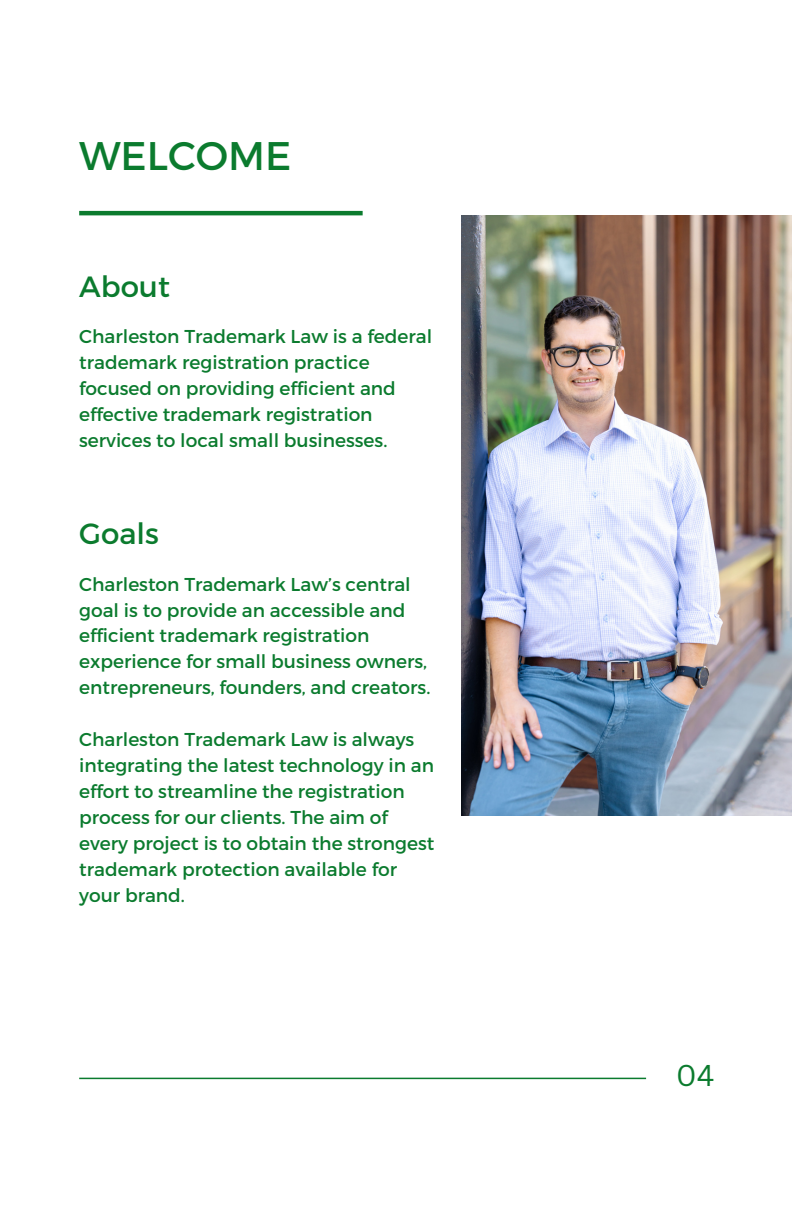
<style>
.page{position:relative;width:792px;height:1224px;background:#fff}
.page>*{position:absolute;margin:0;border:0;box-sizing:border-box;transform-origin:0 0}
.t1{font:40px "Montserrat";color:#0b7b2e}
.t2{font:29.2px "Montserrat";color:#0b7b2e}
.t3{font:29.2px "Canva Sans";color:#0b7b2e}
.t4{font:18.6px/26px "Montserrat";color:#0b7b2e}
</style>
<div class="page">
<hr style="left:79px;top:1078px;width:567px;height:1px;background:#0b7b2e">
<hr style="left:79px;top:211px;width:284px;height:4px;background:#0b7b2e">
<img style="left:462px;top:215px;width:330px;height:600px">
<h1 class="t1" style="left:79px;top:130px;width:214px">WELCOME</h1>
<h2 class="t2" style="left:79px;top:268px;width:92px">About</h2>
<p class="t4" style="left:79px;top:323px;width:354px">Charleston Trademark Law is a federal trademark registration practice focused on providing efficient and effective trademark registration services to local small businesses.</p>
<h2 class="t2" style="left:79px;top:515px;width:81px">Goals</h2>
<p class="t4" style="left:79px;top:570px;width:353px">Charleston Trademark Law’s central goal is to provide an accessible and efficient trademark registration experience for small business owners, entrepreneurs, founders, and creators.</p>
<p class="t4" style="left:79px;top:726px;width:357px">Charleston Trademark Law is always integrating the latest technology in an effort to streamline the registration process for our clients. The aim of every project is to obtain the strongest trademark protection available for your brand.</p>
<h2 class="t3" style="left:676px;top:1055px;width:40px">04</h2>
</div>
